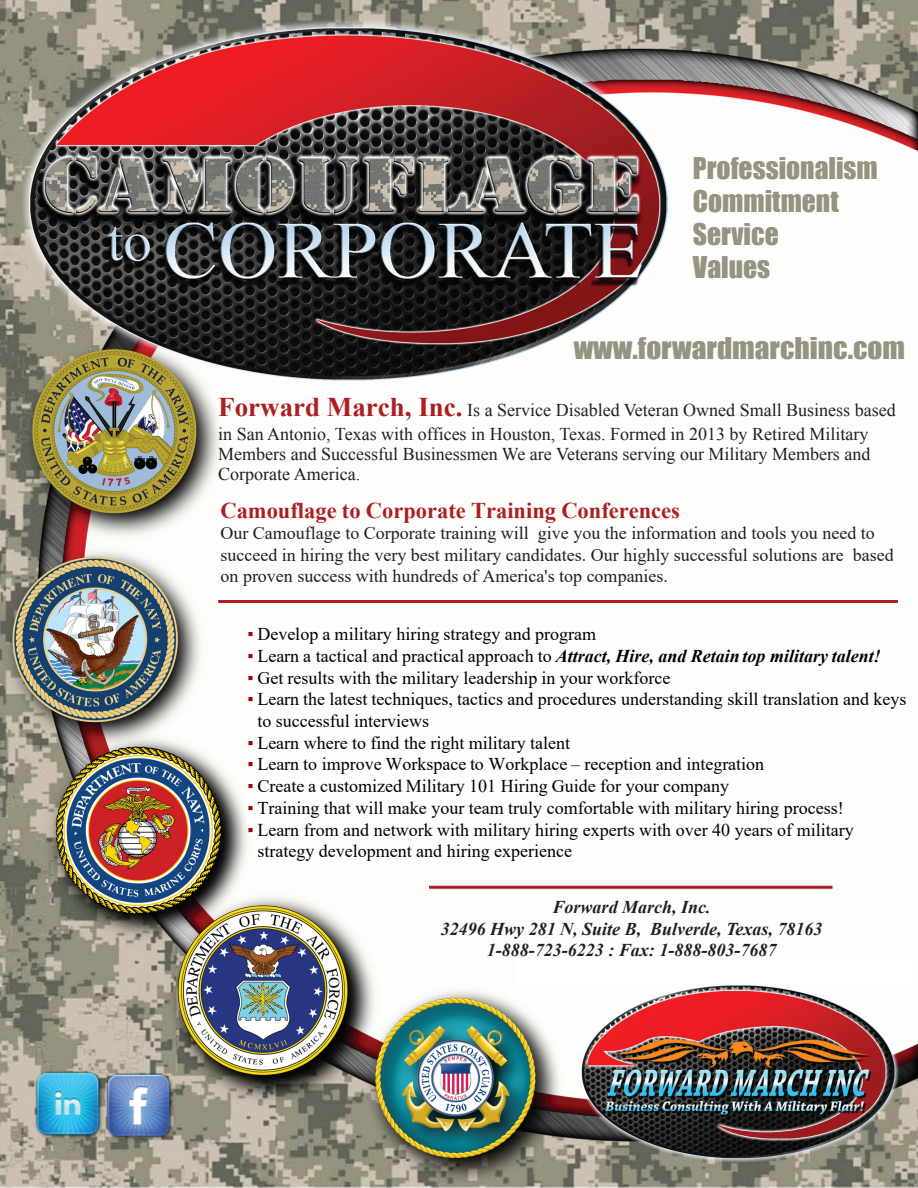
<style>
.page{position:relative;width:918px;height:1188px;background:#fff}
.page>*{position:absolute;margin:0;border:0;box-sizing:border-box;transform-origin:0 0}
.t1{font:27.6px/33px "Impact";color:#969481}
.t2{font:27.6px "Impact";color:#969481;scale:1.06 1}
.t3{font:700 22.5px "Times New Roman";color:#ac1e22}
.t4{font:18px/21.8px "Times New Roman";color:#000}
.t5{font:18px/21.6px "Times New Roman";color:#231f20}
.t6{font:italic 700 18px/21.6px "Times New Roman";color:#231f20;text-align:center}
.t7{font:italic 700 18px "Times New Roman";color:#000}
.s1{font-weight:700;font-size:27px;color:#ac1e22}
.s2{font-family:"Arial";color:#9f020e}
.s3{font-style:inherit}
.s4{font-family:"Arial";font-weight:400;font-style:normal;color:#9f020e}
.s5{font-weight:400;font-style:normal}
</style>
<div class="page">
<img style="left:0;top:0;width:918px;height:1188px">
<hr style="left:429px;top:886px;width:404px;height:3px;background:#ac1e22">
<hr style="left:218px;top:600px;width:680px;height:3px;background:#ac1e22">
<div style="left:515px;top:959px;width:396px;height:24px;background:#fff"></div>
<h1 class="t1" style="left:693px;top:151px;width:186px">Professionalism<br>Commitment<br>Service<br>Values</h1>
<h1 class="t2" style="left:574px;top:327px;width:314px">www.forwardmarchinc.com</h1>
<p class="t5" style="left:218px;top:398px;width:679px;line-height:23.4px"><span class="s1">Forward March, Inc.</span> Is a Service Disabled Veteran Owned Small Business based in San Antonio, Texas with offices in Houston, Texas. Formed in 2013 by Retired Military</p>
<p class="t5" style="left:218px;top:443px;width:654px;line-height:20.4px">Members and Successful Businessmen We are Veterans serving our Military Members and<br>Corporate America.</p>
<p class="t3" style="left:221px;top:494px;width:461px">Camouflage to Corporate Training Conferences</p>
<p class="t5" style="left:221px;top:522px;width:675px">Our Camouflage to Corporate training will give you the information and tools you need to succeed in hiring the very best military candidates. Our highly successful solutions are based on proven success with hundreds of America's top companies.</p>
<p class="t4" style="left:247px;top:623px;width:350px"><span class="s2">▪</span> Develop a military hiring strategy <span class="s3">and program</span></p>
<p class="t7" style="left:247px;top:643px;width:635px"><span class="s4">▪</span> <span class="s5">Learn a tactical and practical approach to</span> Attract, Hire, and Retain top military talent!</p>
<p class="t4" style="left:247px;top:666px;width:424px"><span class="s2">▪</span> Get results with the military leadership in your workforce</p>
<p class="t4" style="left:257px;top:688px;width:651px;text-indent:-10px"><span class="s2">▪</span> Learn the latest techniques, tactics and procedures understanding skill translation and keys to successful interviews</p>
<p class="t4" style="left:247px;top:731px;width:324px"><span class="s2">▪</span> Learn where to find the right military talent</p>
<p class="t4" style="left:247px;top:753px;width:518px"><span class="s2">▪</span> Learn to improve Workspace to Workplace – reception and integration</p>
<p class="t4" style="left:247px;top:775px;width:483px"><span class="s2">▪</span> <span class="s3">C</span>reate a customized Military 101 Hiring Guide for your company</p>
<p class="t4" style="left:247px;top:796px;width:598px"><span class="s2">▪</span> Training that will make your team truly comfortable with military hiring <span class="s3">process</span>!</p>
<p class="t4" style="left:257px;top:818px;width:598px;text-indent:-10px"><span class="s2">▪</span> Learn from and network with military hiring experts with over 40 years of military strategy development and hiring experience</p>
<p class="t6" style="left:441px;top:896px;width:383px">Forward March, Inc.<br>32496 Hwy 281 N, Suite B, Bulverde, Texas, 78163<br>1-888-723-6223 : Fax: 1-888-803-7687</p>
</div>
